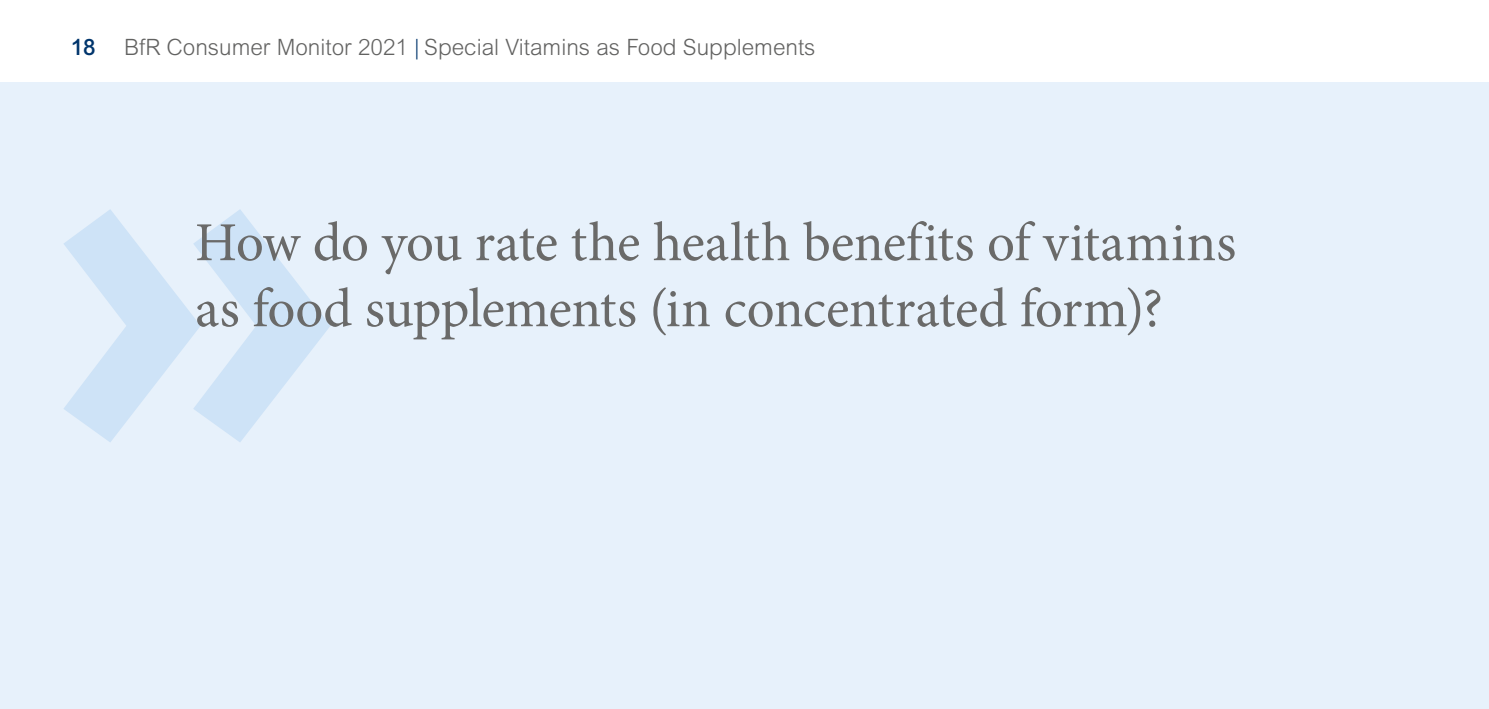
<style>
.page{position:relative;width:1489px;height:709px;background:#fff}
.page>*{position:absolute;margin:0;border:0;box-sizing:border-box;transform-origin:0 0}
.t1{font:900 375px "Meta OT";color:#cee3f7}
.Zitat__Head1{font:55px/66px "Minion Pro";letter-spacing:-.01em;color:#6a6a69}
.t2{font:300 22.5px "Arial MT Pro";color:#626261}
.t3{font:500 22.5px "Arial MT Pro";color:#00356c}
.s1{color:#00356c}
</style>
<div class="page">
<div style="left:0;top:83px;width:1488px;height:626px;background:#e7f1fb"></div>
<p class="t3" style="left:71px;top:34px;width:26px">18</p>
<p class="t2" style="left:124px;top:33px;width:693px">BfR Consumer Monitor 2021 <span class="s1">|</span> Special Vitamins as Food Supplements</p>
<h1 class="t1" style="left:46px;top:80px;width:302px">&gt;&gt;</h1>
<h1 class="Zitat__Head1" style="left:195px;top:210px;width:1042px">How do you rate the health benefits of vitamins as food supplements (in concentrated form)?</h1>
</div>
